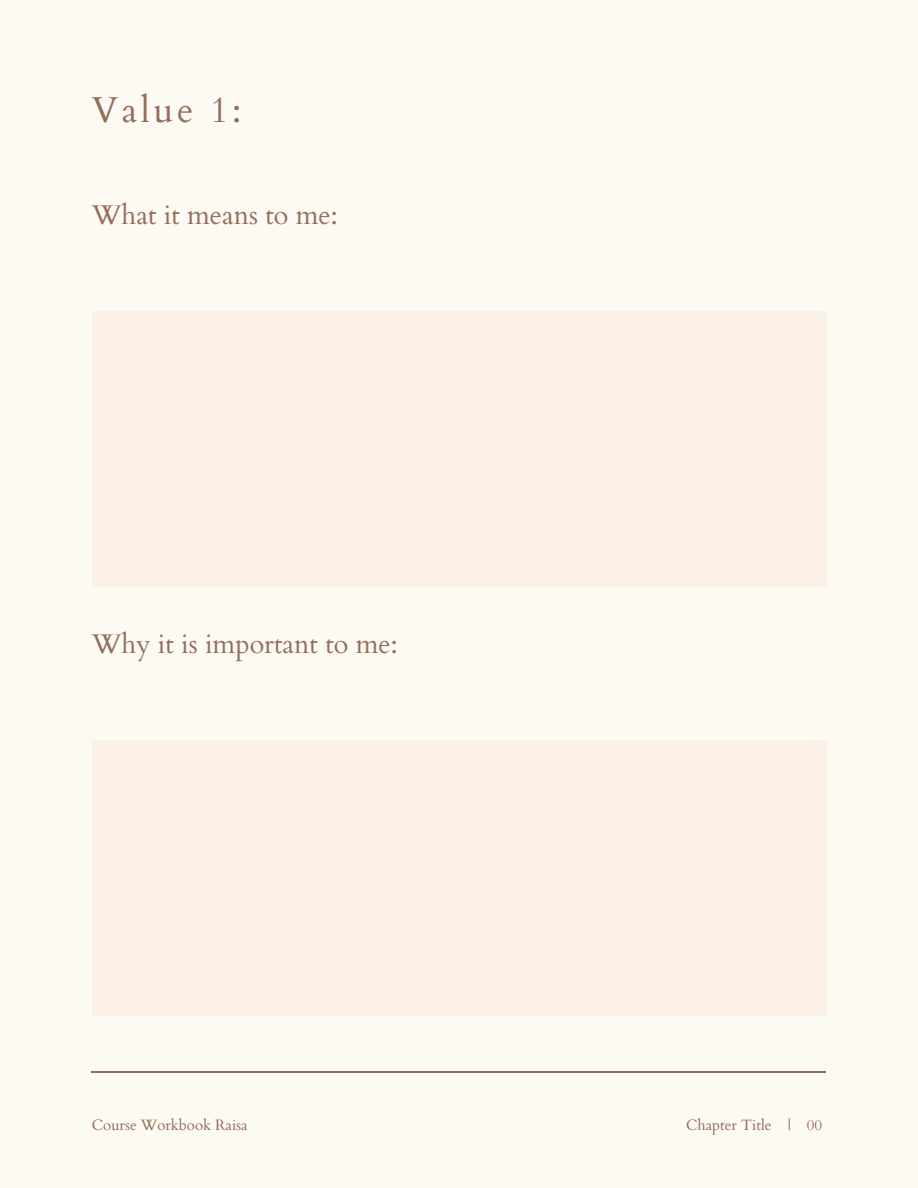
<style>
.page{position:relative;width:918px;height:1188px;background:#fdf9f3}
.page>*{position:absolute;margin:0;border:0;box-sizing:border-box;transform-origin:0 0}
.t1{font:36px "Cardo";letter-spacing:.1em;color:#936d5b}
.t2{font:27px "Cardo";color:#936d5b}
.t3{font:15px "Cardo";color:#936d5b}
</style>
<div class="page">
<hr style="left:92px;top:1072px;width:734px;height:1px;background:#936d5b">
<div style="left:92px;top:311px;width:734px;height:276px;background:#fbf0e5"></div>
<div style="left:92px;top:740px;width:734px;height:275px;background:#fbf0e5"></div>
<p class="t1" style="left:92px;top:86px;width:151px">Value 1:</p>
<p class="t2" style="left:92px;top:198px;width:247px">What it means to me:</p>
<p class="t2" style="left:92px;top:626px;width:307px">Why it is important to me:</p>
<p class="t3" style="left:92px;top:1116px;width:157px">Course Workbook Raisa</p>
<p class="t3" style="left:686px;top:1116px;width:138px">Chapter Title | 00</p>
</div>
